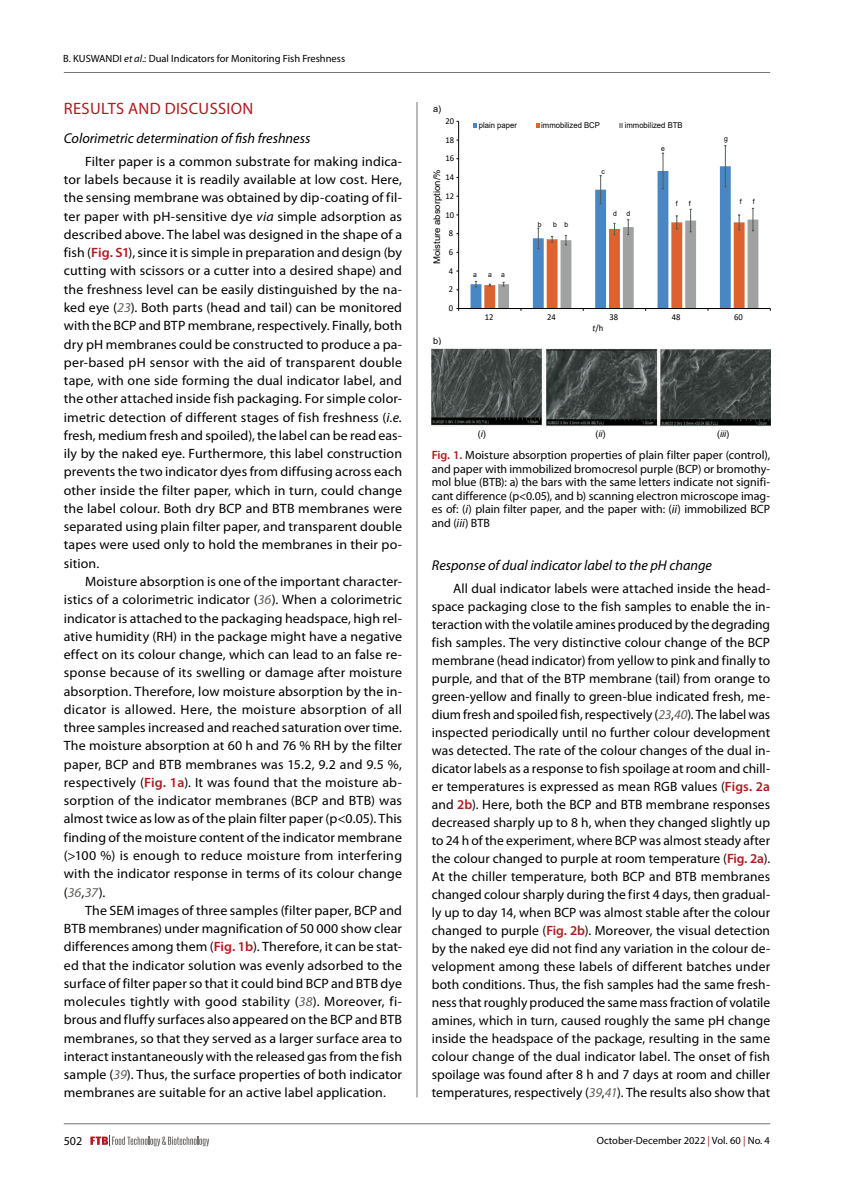
<style>
.page{position:relative;width:851px;height:1191px;background:#fff}
.page>*{position:absolute;margin:0;border:0;box-sizing:border-box;transform-origin:0 0}
.NASLOV_1{font:16.5px "Myriad Pro";letter-spacing:.02em;color:#b11a1f}
.Podnaslov_2{font:italic 14.25px "Myriad Pro";color:#000}
.OSNOVNI_TXT{font:13.5px/18.3px "Myriad Pro";letter-spacing:.01em;color:#000;text-align:justify}
.Slike_i_Tablice{font:12px/13.5px "Myriad Pro";color:#000;text-align:justify}
.t1{font:10.5px "Myriad Pro";color:#000}
.t2{font:9.15px "Arial";color:#000;scale:1.05 1}
.t3{font:9.15px "Arial";color:#000}
.t4{font:italic 9.15px "Arial";color:#000}
.t5{font:9.15px "Calibri";color:#000;scale:.96 1}
.t6{font:9px "Calibri";color:#000;scale:.96 1}
.t7{font:8.1px "Arial";color:#000;scale:.96 1}
.t8{font:7.05px "Arial";color:#000;scale:.96 1}
.s1{font-style:italic}
.s2{font-weight:600;color:#b11a1f}
.s3{font-style:italic;color:#625f5c}
.s4{font-style:inherit}
.s5{font-style:normal}
.s6{color:#a11b1b}
</style>
<div class="page">
<hr style="left:64px;top:72px;width:706px;height:1px;background:#777472">
<hr style="left:64px;top:1123px;width:706px;height:1px;background:#777472">
<svg style="left:90px;top:1135px;width:119px;height:11px"></svg>
<hr style="left:416px;top:102px;width:1px;height:995px;background:#777472">
<img style="left:432px;top:348px;width:338px;height:79px">
<hr style="left:458px;top:121px;width:1px;height:187px;background:#000">
<hr style="left:458px;top:308px;width:312px;height:1px;background:#000">
<svg style="left:470px;top:145px;width:288px;height:166px"></svg>
<svg style="left:473px;top:124px;width:4px;height:4px"></svg>
<svg style="left:536px;top:124px;width:3px;height:4px"></svg>
<svg style="left:619px;top:124px;width:4px;height:4px"></svg>
<p class="t1" style="left:63px;top:52px;width:283px">B. KUSWANDI <span class="s1">et al</span>.: Dual Indicators for Monitoring Fish Freshness</p>
<p class="NASLOV_1" style="left:64px;top:99px;width:191px">RESULTS AND DISCUSSION</p>
<p class="Podnaslov_2" style="left:64px;top:130px;width:248px">Colorimetric determination of fish freshness</p>
<p class="OSNOVNI_TXT" style="left:64px;top:152px;width:340px;text-indent:21px">Filter paper is a common substrate for making indica&shy;tor labels because it is readily available at low cost. Here, the sensing membrane was obtained by dip-coating of fil&shy;ter paper with pH-sensitive dye <span class="s1">via</span> simple adsorption as described above. The label was designed in the shape of a fish (<span class="s2">Fig. S1</span>), since it is simple in preparation and design (by cutting with scissors or a cutter into a desired shape) and the freshness level can be easily distinguished by the na&shy;ked eye (<span class="s3">23</span>). Both parts (head and tail) can be monitored with the BCP and BTP membrane, respectively. Finally, both dry pH membranes could be constructed to produce a pa&shy;per-based pH sensor with the aid of transparent double tape, with one side forming the dual indicator label, and the other attached inside fish packaging. For simple color&shy;imetric detection of different stages of fish freshness (<span class="s1">i.e. </span>fresh, medium fresh and spoiled), the label can be read eas&shy;ily by the naked eye. Furthermore, this label construction prevents the two indicator dyes from diffusing across each other inside the filter paper, which in turn, could change the label colour. Both dry BCP and BTB membranes were separated using plain filter paper, and transparent double tapes were used only to hold the membranes in their po&shy;sition.</p>
<p class="OSNOVNI_TXT" style="left:64px;top:572px;width:340px;text-indent:21px">Moisture absorption is one of the important character&shy;istics of a colorimetric indicator (<span class="s3">36</span>). When a colorimetric indicator is attached to the packaging headspace, high rel&shy;ative humidity (RH) in the package might have a negative effect on its colour change, which can lead to an false re&shy;sponse because of its swelling or damage after moisture absorption. Therefore, low moisture absorption by the in&shy;dicator is allowed. Here, the moisture absorption of all three samples increased and reached saturation over time.<br>The moisture absorption at 60 h and 76 % RH by the filter paper, BCP and BTB membranes was 15.2, 9.2 and 9.5 %, respectively (<span class="s2">Fig. 1a</span>). It was found that the moisture ab&shy;sorption of the indicator membranes (BCP and BTB) was almost twice as low as of the plain filter paper (p&lt;0.05). This finding of the moisture content of the indicator membrane (&gt;100 %) is enough to reduce moisture from interfering with the indicator response in terms of its colour change (<span class="s3">36</span>,<span class="s3">37</span>).</p>
<p class="OSNOVNI_TXT" style="left:64px;top:901px;width:340px;text-indent:21px">The SEM images of three samples (filter paper, BCP and BTB membranes) under magnification of 50 000 show clear differences among them (<span class="s2">Fig. 1b</span>). Therefore, it can be stat&shy;ed that the indicator solution was evenly adsorbed to the surface of filter paper so that it could bind BCP and BTB dye molecules tightly with good stability (<span class="s3">38</span>). Moreover, fi&shy;brous and fluffy surfaces also appeared on the BCP and BTB membranes, so that they served as a larger surface area to interact instantaneously with the released gas from the fish sample (<span class="s3">39</span>). Thus, the surface properties of both indicator membranes are suitable for an active label application.</p>
<p class="t3" style="left:433px;top:103px;width:10px">a)</p>
<p class="t6" style="left:445px;top:115px;width:11px">20</p>
<p class="t6" style="left:445px;top:133px;width:11px">18</p>
<p class="t6" style="left:445px;top:152px;width:11px">16</p>
<p class="t2" style="left:430px;top:264px;width:92px;rotate:-90deg">Moisture absorption/%</p>
<p class="t6" style="left:445px;top:171px;width:11px">14</p>
<p class="t6" style="left:445px;top:190px;width:11px">12</p>
<p class="t6" style="left:445px;top:208px;width:11px">10</p>
<p class="t6" style="left:449px;top:227px;width:6px">8</p>
<p class="t6" style="left:449px;top:246px;width:6px">6</p>
<p class="t6" style="left:449px;top:264px;width:6px">4</p>
<p class="t6" style="left:449px;top:283px;width:6px">2</p>
<p class="t6" style="left:449px;top:302px;width:6px">0</p>
<p class="t3" style="left:433px;top:334px;width:10px">b)</p>
<p class="t7" style="left:478px;top:120px;width:41px">plain paper</p>
<p class="t7" style="left:541px;top:120px;width:63px"><span class="s4">i</span>mmobilized BCP</p>
<p class="t7" style="left:624px;top:120px;width:62px"><span class="s4">i</span>mmobilized BTB</p>
<p class="t8" style="left:601px;top:166px;width:5px">c</p>
<p class="t8" style="left:661px;top:144px;width:5px">e</p>
<p class="t8" style="left:724px;top:134px;width:5px">g</p>
<p class="t8" style="left:473px;top:270px;width:5px">a</p>
<p class="t8" style="left:488px;top:270px;width:5px">a</p>
<p class="t8" style="left:501px;top:270px;width:5px">a</p>
<p class="t8" style="left:538px;top:219px;width:5px">b</p>
<p class="t8" style="left:553px;top:219px;width:17px">b b</p>
<p class="t8" style="left:613px;top:208px;width:5px">d</p>
<p class="t8" style="left:626px;top:208px;width:5px">d</p>
<p class="t8" style="left:675px;top:199px;width:3px">f</p>
<p class="t8" style="left:688px;top:199px;width:3px">f</p>
<p class="t8" style="left:739px;top:197px;width:3px">f</p>
<p class="t8" style="left:752px;top:197px;width:3px">f</p>
<p class="t6" style="left:485px;top:310px;width:11px">12</p>
<p class="t6" style="left:547px;top:310px;width:11px">24</p>
<p class="t6" style="left:609px;top:310px;width:11px">38</p>
<p class="t6" style="left:671px;top:310px;width:11px">48</p>
<p class="t6" style="left:734px;top:310px;width:11px">60</p>
<p class="t5" style="left:592px;top:322px;width:13px"><span class="s1">t</span>/h</p>
<p class="t3" style="left:478px;top:428px;width:10px">(<span class="s1">i</span>)</p>
<p class="t3" style="left:595px;top:428px;width:12px">(<span class="s1">ii</span>)</p>
<p class="t4" style="left:717px;top:428px;width:14px"><span class="s5">(</span>iii<span class="s5">)</span></p>
<p class="Slike_i_Tablice" style="left:432px;top:448px;width:340px"><span class="s2">Fig. 1.</span> Moisture absorption properties of plain filter paper (control), and paper with immobilized bromocresol purple (BCP) or bromothy&shy;mol blue (BTB): a) the bars with the same letters indicate not signifi&shy;cant difference (p&lt;0.05), and b) scanning electron microscope imag&shy;es of: (<span class="s1">i</span>) plain filter paper, and the paper with: (<span class="s1">ii</span>) immobilized BCP and (<span class="s1">iii</span>) BTB</p>
<p class="Podnaslov_2" style="left:432px;top:557px;width:281px">Response of dual indicator label to the pH change</p>
<p class="OSNOVNI_TXT" style="left:432px;top:579px;width:340px;text-indent:21px">All dual indicator labels were attached inside the head&shy;space packaging close to the fish samples to enable the in&shy;teraction with the volatile amines produced by the degrading fish samples. The very distinctive colour change of the BCP membrane (head indicator) from yellow to pink and finally to purple, and that of the BTP membrane (tail) from orange to green-yellow and finally to green-blue indicated fresh, me&shy;dium fresh and spoiled fish, respectively (<span class="s3">23</span>,<span class="s3">40</span>). The label was inspected periodically until no further colour development was detected. The rate of the colour changes of the dual in&shy;dicator labels as a response to fish spoilage at room and chill&shy;er temperatures is expressed as mean RGB values (<span class="s2">Figs. 2a </span>and <span class="s2">2b</span>). Here, both the BCP and BTB membrane responses decreased sharply up to 8 h, when they changed slightly up to 24 h of the experiment, where BCP was almost steady after the colour changed to purple at room temperature (<span class="s2">Fig. 2a</span>).<br>At the chiller temperature, both BCP and BTB membranes changed colour sharply during the first 4 days, then gradual&shy;ly up to day 14, when BCP was almost stable after the colour changed to purple (<span class="s2">Fig. 2b</span>). Moreover, the visual detection by the naked eye did not find any variation in the colour de&shy;velopment among these labels of different batches under both conditions. Thus, the fish samples had the same fresh&shy;ness that roughly produced the same mass fraction of volatile amines, which in turn, caused roughly the same pH change inside the headspace of the package, resulting in the same colour change of the dual indicator label. The onset of fish spoilage was found after 8 h and 7 days at room and chiller temperatures, respectively (<span class="s3">39</span>,<span class="s3">41</span>). The results also show that</p>
<p class="Slike_i_Tablice" style="left:64px;top:1133px;width:20px">502</p>
<p class="t1" style="left:596px;top:1134px;width:175px">October-December 2022 <span class="s6">|</span> Vol. 60 <span class="s6">|</span> No. 4</p>
</div>
